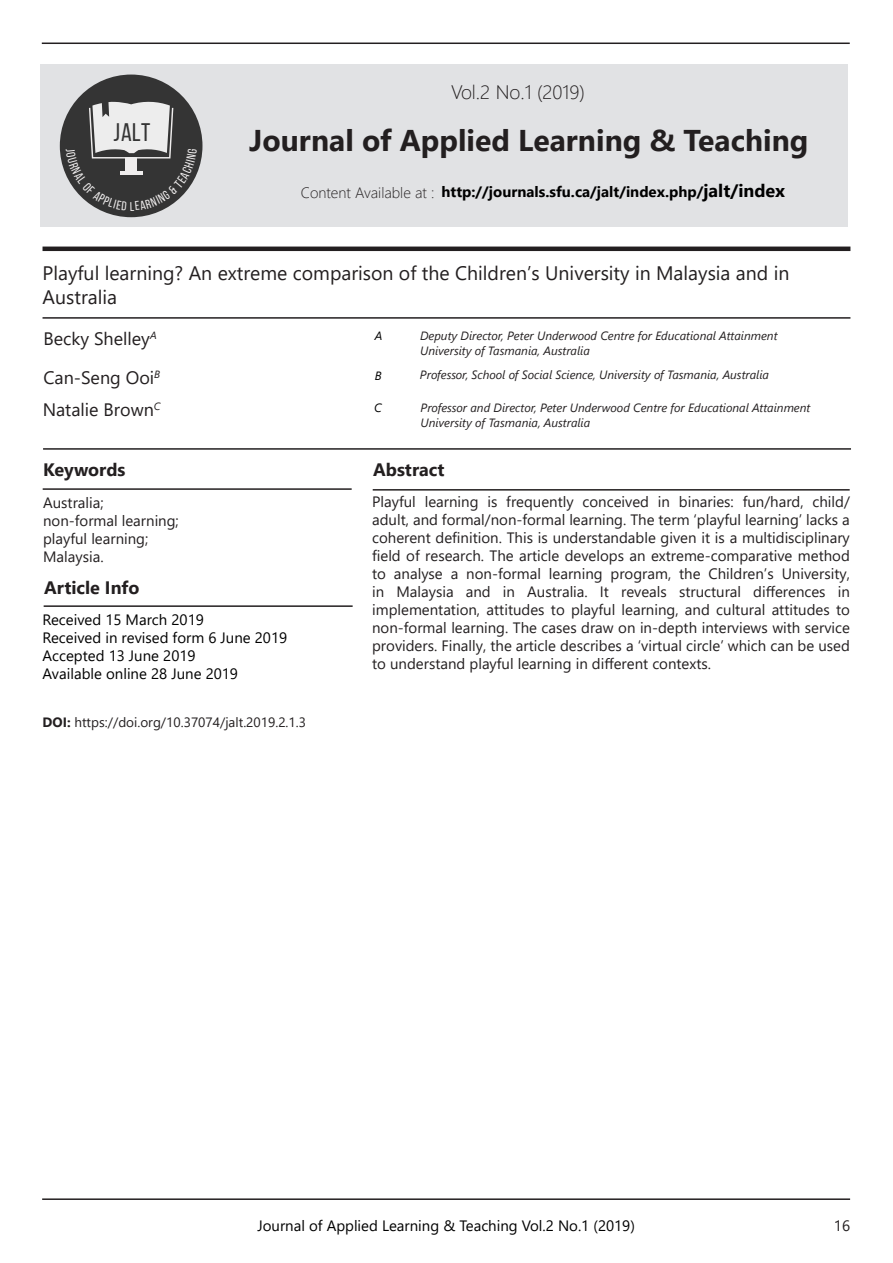
<style>
.page{position:relative;width:893px;height:1263px;background:#fff}
.page>*{position:absolute;margin:0;border:0;box-sizing:border-box;transform-origin:0 0}
.t1{font:700 30px "Segoe UI";color:#231f20}
.t2{font:25.5px "Bebas Neue";color:#343434}
.t3{font:19.5px/23.4px "Segoe UI";color:#231f20}
.t4{font:300 19.5px "Segoe UI";color:#231f20}
.t5{font:18px "Segoe UI";color:#231f20}
.t6{font:700 18px "Segoe UI";color:#231f20}
.t7{font:15px/18px "Segoe UI";color:#231f20;text-align:justify}
.t8{font:15px "Segoe UI";color:#000}
.t9{font:700 15px "Segoe UI";color:#000}
.t10{font:300 15px "Segoe UI";color:#231f20}
.t11{font:13.5px "Segoe UI";color:#231f20}
.t12{font:italic 12px "Segoe UI";color:#231f20}
.t13{font:italic 12px "Segoe UI";color:#000}
.s1{font-size:18px}
.s2{font-weight:700}
</style>
<div class="page">
<hr style="left:42px;top:1198px;width:808px;height:2px;background:#231f20">
<hr style="left:43px;top:317px;width:807px;height:2px;background:#231f20">
<hr style="left:43px;top:247px;width:807px;height:4px;background:#231f20">
<hr style="left:43px;top:448px;width:808px;height:2px;background:#231f20">
<hr style="left:43px;top:488px;width:309px;height:2px;background:#231f20">
<hr style="left:373px;top:489px;width:477px;height:2px;background:#231f20">
<hr style="left:44px;top:605px;width:309px;height:2px;background:#231f20">
<div style="left:40px;top:64px;width:808px;height:163px;background:#e1e2e4"></div>
<hr style="left:42px;top:43px;width:808px;height:1px;background:#231f20">
<div style="left:60px;top:75px;width:142px;height:142px;background:#343434;border-radius:50%"></div>
<svg style="left:66px;top:101px;width:131px;height:110px"></svg>
<p class="t2" style="left:114px;top:118px;width:38px">JALT</p>
<p class="t4" style="left:451px;top:74px;width:136px">Vol.2 No.1 (2019)</p>
<p class="t1" style="left:249px;top:112px;width:561px">Journal of Applied Learning &amp; Teaching</p>
<p class="t10" style="left:301px;top:179px;width:135px">Content Available at :</p>
<p class="t9" style="left:442px;top:178px;width:345px">http://journals.sfu.ca/jalt/index.php/<span class="s1">jalt/index</span></p>
<p class="t3" style="left:43px;top:260px;width:748px">Playful learning? An extreme comparison of the Children’s University in Malaysia and in<br>Australia</p>
<p class="t5" style="left:43px;top:321px;width:115px">Becky Shelley<sup>A</sup></p>
<p class="t13" style="left:375px;top:325px;width:9px">A</p>
<p class="t12" style="left:420px;top:363px;width:351px">Professor, School of Social Science, University of Tasmania, Australia</p>
<p class="t12" style="left:420px;top:325px;width:359px">Deputy Director, Peter Underwood Centre for Educational Attainment</p>
<p class="t12" style="left:420px;top:339px;width:171px">University of Tasmania, Australia</p>
<p class="t5" style="left:43px;top:361px;width:118px">Can-Seng Ooi<sup>B</sup></p>
<p class="t5" style="left:43px;top:393px;width:119px">Natalie Brown<sup>C</sup></p>
<p class="t13" style="left:375px;top:364px;width:8px">B</p>
<p class="t12" style="left:420px;top:397px;width:391px">Professor and Director, Peter Underwood Centre for Educational Attainment</p>
<p class="t12" style="left:420px;top:411px;width:171px">University of Tasmania, Australia</p>
<p class="t13" style="left:374px;top:397px;width:9px">C</p>
<p class="t6" style="left:43px;top:453px;width:84px">Keywords</p>
<p class="t6" style="left:373px;top:453px;width:73px">Abstract</p>
<p class="t7" style="left:43px;top:492px;width:62px">Australia;</p>
<p class="t7" style="left:43px;top:510px;width:137px">non-formal learning;</p>
<p class="t7" style="left:43px;top:528px;width:107px">playful learning;</p>
<p class="t7" style="left:43px;top:546px;width:62px">Malaysia.</p>
<p class="t7" style="left:372px;top:491px;width:479px">Playful learning is frequently conceived in binaries: fun/hard, child/ adult, and formal/non-formal learning. The term ‘playful learning’ lacks a coherent definition. This is understandable given it is a multidisciplinary field of research. The article develops an extreme-comparative method to analyse a non-formal learning program, the Children’s University, in Malaysia and in Australia. It reveals structural differences in implementation, attitudes to playful learning, and cultural attitudes to non-formal learning. The cases draw on in-depth interviews with service providers. Finally, the article describes a ‘virtual circle’ which can be used to understand playful learning in different contexts.</p>
<p class="t6" style="left:44px;top:571px;width:97px">Article Info</p>
<p class="t8" style="left:43px;top:605px;width:163px">Received 15 March 2019</p>
<p class="t8" style="left:43px;top:623px;width:246px">Received in revised form 6 June 2019</p>
<p class="t8" style="left:43px;top:641px;width:154px">Accepted 13 June 2019</p>
<p class="t8" style="left:43px;top:659px;width:197px">Available online 28 June 2019</p>
<p class="t11" style="left:43px;top:710px;width:265px"><span class="s2">DOI:</span> https://doi.org/10.37074/jalt.2019.2.1.3</p>
<p class="t8" style="left:257px;top:1211px;width:379px">Journal of Applied Learning &amp; Teaching Vol.2 No.1 (2019)</p>
<p class="t7" style="left:834px;top:1215px;width:18px">16</p>
</div>
